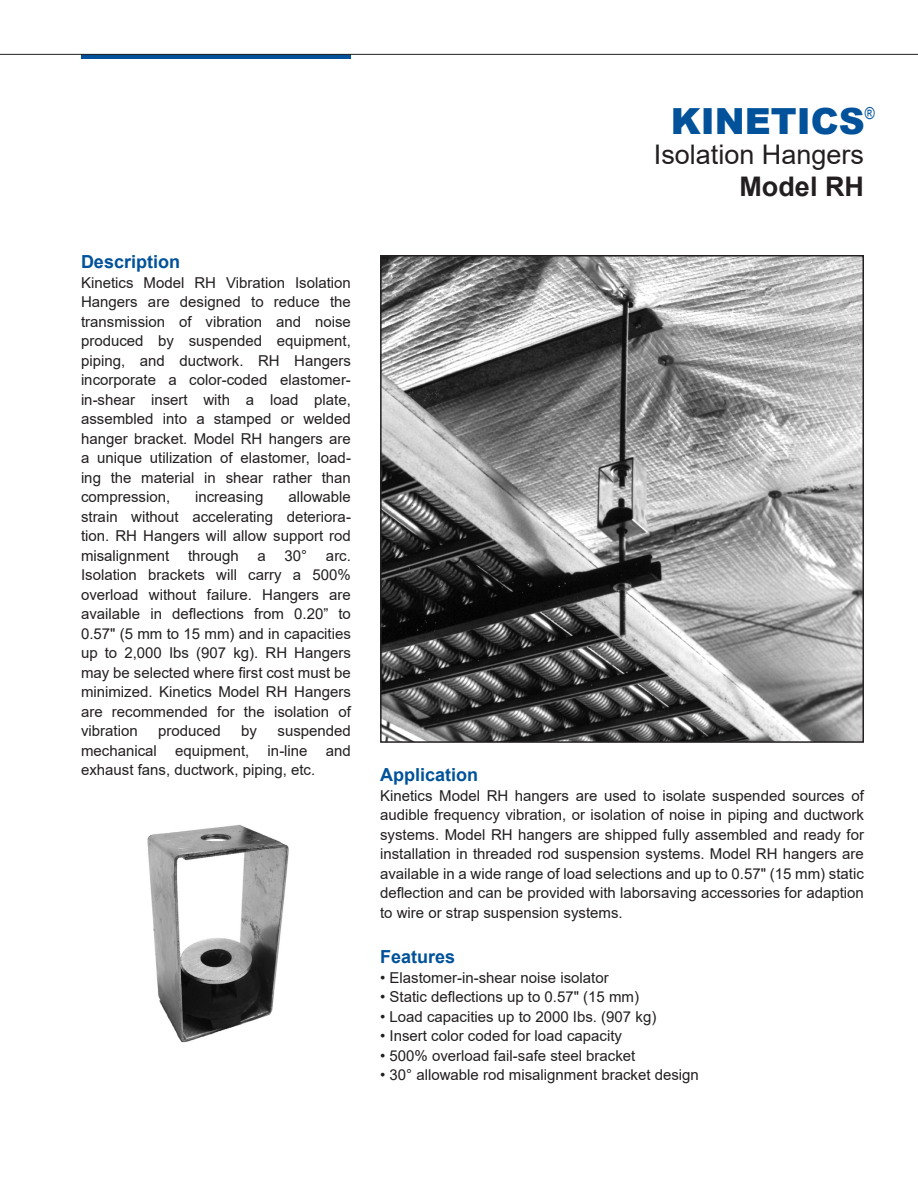
<style>
.page{position:relative;width:918px;height:1188px;background:#fff}
.page>*{position:absolute;margin:0;border:0;box-sizing:border-box;transform-origin:0 0}
.t1{font:900 36px "Arial";color:#01529a}
.t2{font:27px "Arial";color:#231f20}
.t3{font:700 27px "Arial";color:#231f20}
.t4{font:700 18px "Arial";color:#01529a}
.t5{font:15px/19.5px "Arial";color:#231f20;text-align:justify}
</style>
<div class="page">
<hr style="left:81px;top:54px;width:270px;height:4px;background:#01529a">
<hr style="left:0;top:54px;width:918px;height:1px;background:#231f20">
<img style="left:383px;top:258px;width:478px;height:482px">
<div style="left:380px;top:255px;width:484px;height:488px;border:2px solid #231f20"></div>
<img style="left:147px;top:824px;width:142px;height:219px">
<p class="t4" style="left:81px;top:249px;width:101px">Description</p>
<p class="t5" style="left:81px;top:272px;width:271px">Kinetics Model RH Vibration Isolation Hangers are designed to reduce the transmission of vibration and noise produced by suspended equipment, piping, and ductwork. RH Hangers incorporate a color-coded elastomer&shy;in-shear insert with a load plate, assembled into a stamped or welded hanger bracket. Model RH hangers are a unique utilization of elastomer, load&shy;ing the material in shear rather than compression,</p>
<p class="t5" style="left:81px;top:487px;width:271px;text-indent:207px">allowable strain without accelerating deteriora&shy;tion. RH Hangers will allow support rod misalignment through a 30° arc.<br>Isolation brackets will carry a 500% overload without failure. Hangers are available in deflections from 0.20” to 0.57" (5 mm to 15 mm) and in capacities up to 2,000 Ibs (907 kg). RH Hangers may be selected where first cost must be minimized. Kinetics Model RH Hangers are recommended for the isolation of vibration</p>
<p class="t5" style="left:195px;top:487px;width:70px">increasing</p>
<p class="t5" style="left:81px;top:721px;width:271px;text-indent:197px">suspended mechanical equipment, in-line and exhaust fans, ductwork, piping, etc.</p>
<p class="t5" style="left:158px;top:721px;width:64px">produced</p>
<p class="t5" style="left:241px;top:721px;width:17px">by</p>
<p class="t1" style="left:671px;top:95px;width:205px">KINETICS<sup>®</sup></p>
<p class="t2" style="left:654px;top:136px;width:212px">Isolation Hangers</p>
<p class="t3" style="left:740px;top:168px;width:126px">Model RH</p>
<p class="t4" style="left:380px;top:762px;width:100px">Application</p>
<p class="t5" style="left:380px;top:786px;width:485px">Kinetics Model RH hangers are used to isolate suspended sources of audible frequency vibration, or isolation of noise in piping and ductwork systems. Model RH hangers are shipped fully assembled and ready for installation in threaded rod suspension systems. Model RH hangers are available in a wide range of load selections and up to 0.57" (15 mm) static deflection and can be provided with laborsaving accessories for adaption to wire or strap suspension systems.</p>
<p class="t4" style="left:380px;top:944px;width:77px">Features</p>
<p class="t5" style="left:380px;top:967px;width:230px">• Elastomer-in-shear noise isolator</p>
<p class="t5" style="left:380px;top:987px;width:261px">• Static deflections up to 0.57" (15 mm)</p>
<p class="t5" style="left:380px;top:1006px;width:278px">• Load capacities up to 2000 Ibs. (907 kg)</p>
<p class="t5" style="left:380px;top:1026px;width:244px">• Insert color coded for load capacity</p>
<p class="t5" style="left:380px;top:1045px;width:257px">• 500% overload fail-safe steel bracket</p>
<p class="t5" style="left:380px;top:1065px;width:320px">• 30° allowable rod misalignment bracket design</p>
</div>
